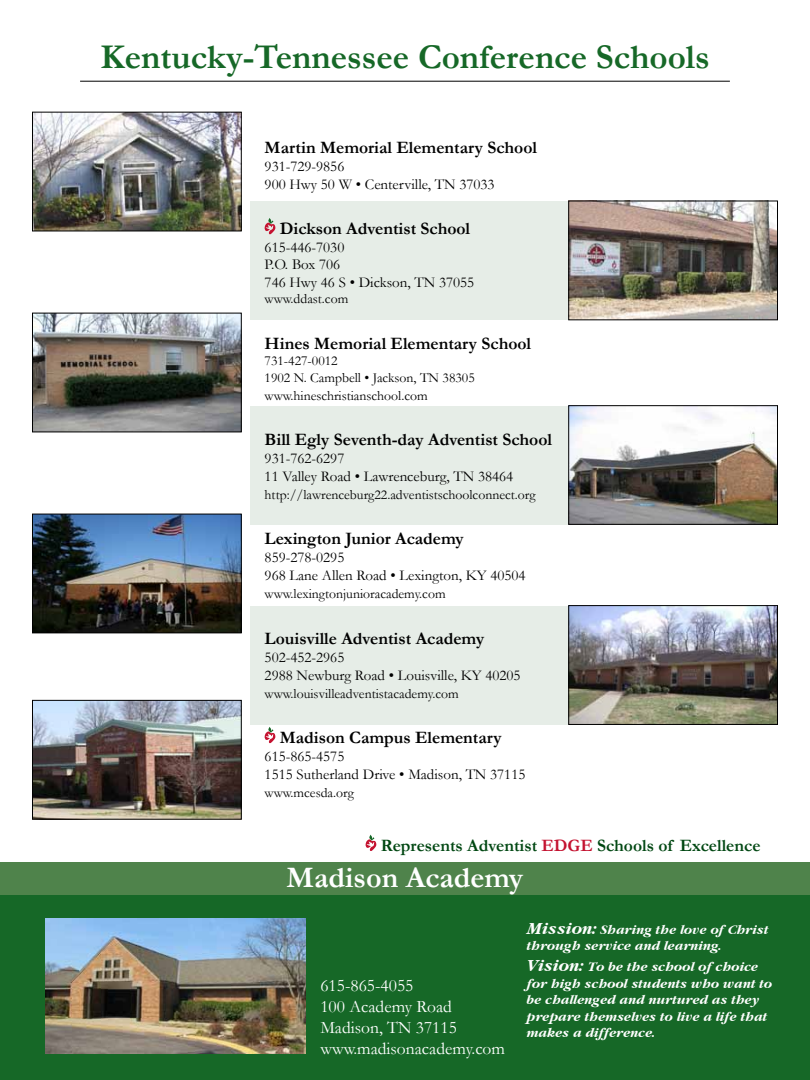
<style>
.page{position:relative;width:810px;height:1080px;background:#fff}
.page>*{position:absolute;margin:0;border:0;box-sizing:border-box;transform-origin:0 0}
.t1{font:700 35px "Garamond";color:#166827}
.t2{font:700 30px "Garamond";color:#fff}
.t3{font:700 17.5px "Garamond";color:#000}
.t4{font:17.5px/21px "Garamond";color:#fff}
.t5{font:700 17.5px "Garamond";color:#004712}
.t6{font:15px/18px "Garamond";color:#000}
.t7{font:13.75px/16.5px "Garamond";color:#000}
.t8{font:italic 700 13.75px/16.5px "Garamond";color:#fff}
.s1{color:#c41230}
.s2{font-size:17.5px}
</style>
<div class="page">
<div style="left:250px;top:201px;width:528px;height:119px;background:#e6ede7"></div>
<div style="left:250px;top:406px;width:528px;height:119px;background:#e6ede7"></div>
<div style="left:250px;top:606px;width:528px;height:119px;background:#e6ede7"></div>
<div style="left:0;top:862px;width:810px;height:218px;background:#166827"></div>
<div style="left:0;top:862px;width:810px;height:33px;background:#4f834b"></div>
<svg style="left:265px;top:218px;width:10px;height:16px"></svg>
<svg style="left:265px;top:727px;width:10px;height:16px"></svg>
<img style="left:45px;top:919px;width:261px;height:135px">
<hr style="left:80px;top:81px;width:650px;height:1px;background:#000">
<img style="left:34px;top:114px;width:205px;height:115px">
<div style="left:32px;top:112px;width:209px;height:119px;border:1px solid #000"></div>
<img style="left:34px;top:315px;width:205px;height:115px">
<img style="left:34px;top:516px;width:205px;height:115px">
<div style="left:32px;top:514px;width:209px;height:119px;border:1px solid #000"></div>
<img style="left:571px;top:607px;width:205px;height:116px">
<div style="left:569px;top:605px;width:209px;height:120px;border:1px solid #000"></div>
<img style="left:571px;top:408px;width:205px;height:115px">
<div style="left:569px;top:406px;width:209px;height:119px;border:1px solid #000"></div>
<img style="left:571px;top:203px;width:205px;height:115px">
<div style="left:569px;top:201px;width:209px;height:119px;border:1px solid #000"></div>
<img style="left:34px;top:702px;width:205px;height:115px">
<div style="left:32px;top:700px;width:209px;height:119px;border:1px solid #000"></div>
<svg style="left:366px;top:835px;width:10px;height:16px"></svg>
<h1 class="t1" style="left:100px;top:36px;width:611px">Kentucky-Tennessee Conference Schools</h1>
<p class="t3" style="left:265px;top:137px;width:274px">Martin Memorial Elementary School</p>
<p class="t6" style="left:265px;top:157px;width:231px">931-729-9856<br>900 Hwy 50 W • Centerville, TN 37033</p>
<p class="t3" style="left:280px;top:218px;width:192px">Dickson Adventist School</p>
<p class="t6" style="left:265px;top:238px;width:211px;line-height:17.5px">615-446-7030<br>P.O. Box 706<br>746 Hwy 46 S • Dickson, TN 37055</p>
<p class="t7" style="left:265px;top:291px;width:85px">www.ddast.com</p>
<p class="t3" style="left:265px;top:333px;width:268px">Hines Memorial Elementary School</p>
<p class="t7" style="left:265px;top:352px;width:212px">731-427-0012<br>1902 N. Campbell • Jackson, TN 38305</p>
<p class="t7" style="left:265px;top:387px;width:165px">www.hineschristianschool.com</p>
<p class="t3" style="left:265px;top:429px;width:289px">Bill Egly Seventh-day Adventist School</p>
<p class="t6" style="left:265px;top:449px;width:250px">931-762-6297<br>11 Valley Road • Lawrenceburg, TN 38464</p>
<p class="t7" style="left:265px;top:486px;width:273px">http://lawrenceburg22.adventistschoolconnect.org</p>
<p class="t3" style="left:265px;top:528px;width:201px">Lexington Junior Academy</p>
<p class="t6" style="left:265px;top:549px;width:263px">859-278-0295<br>968 Lane Allen Road • Lexington, KY 40504</p>
<p class="t7" style="left:265px;top:586px;width:183px">www.lexingtonjunioracademy.com</p>
<p class="t3" style="left:265px;top:628px;width:221px">Louisville Adventist Academy</p>
<p class="t6" style="left:265px;top:648px;width:257px">502-452-2965<br>2988 Newburg Road • Louisville, KY 40205</p>
<p class="t7" style="left:265px;top:685px;width:196px">www.louisvilleadventistacademy.com</p>
<p class="t3" style="left:280px;top:727px;width:224px">Madison Campus Elementary</p>
<p class="t6" style="left:265px;top:747px;width:262px">615-865-4575<br>1515 Sutherland Drive • Madison, TN 37115</p>
<p class="t7" style="left:265px;top:784px;width:91px">www.mcesda.org</p>
<p class="t5" style="left:381px;top:835px;width:381px">Represents Adventist <span class="s1">EDGE</span> Schools of Excellence</p>
<h2 class="t2" style="left:287px;top:860px;width:238px">Madison Academy</h2>
<p class="t4" style="left:320px;top:975px;width:186px">615-865-4055<br>100 Academy Road<br>Madison, TN 37115 www.madisonacademy.com</p>
<p class="t8" style="left:526px;top:921px;width:243px"><span class="s2">Mission:</span> Sharing the love of Christ through service and learning.</p>
<p class="t8" style="left:526px;top:959px;width:247px"><span class="s2">Vision:</span> To be the school of choice for high school students who want to be challenged and nurtured as they prepare themselves to live a life that makes a difference.</p>
</div>
